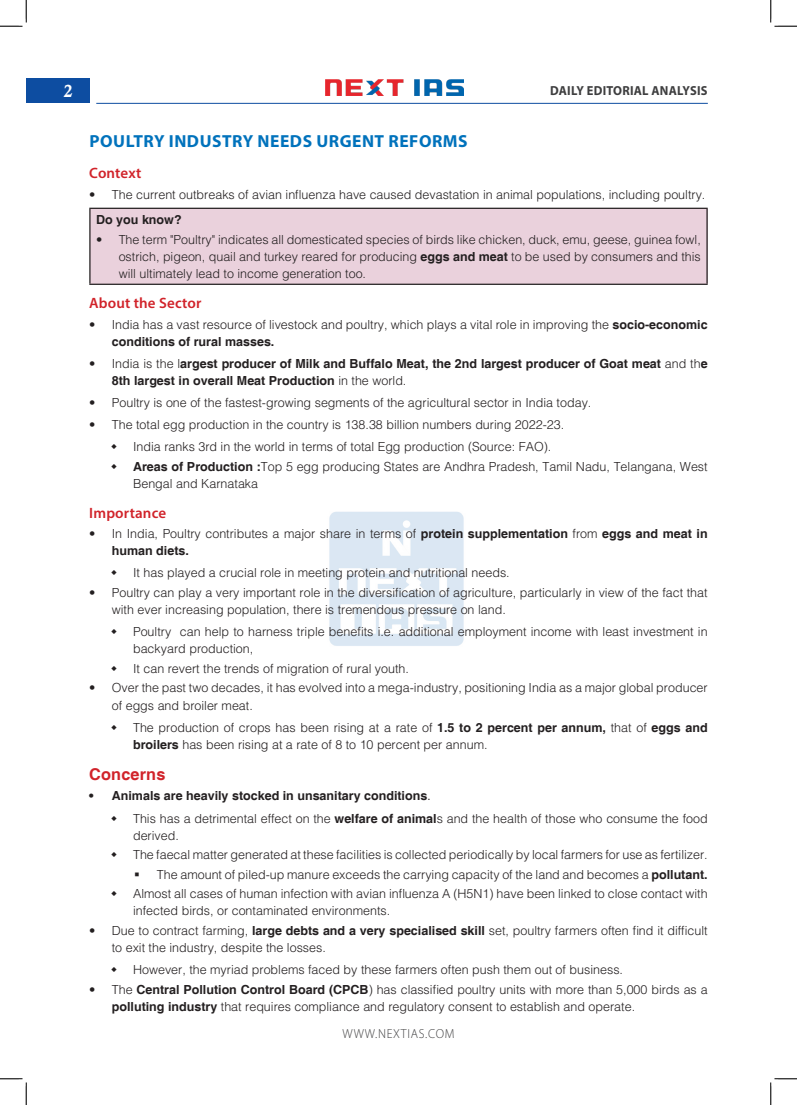
<style>
.page{position:relative;width:797px;height:1105px;background:#fff}
.page>*{position:absolute;margin:0;border:0;box-sizing:border-box;transform-origin:0 0}
.H-1{font:700 17.5px "Myriad Pro";letter-spacing:.03em;color:#0072bc}
.t1{font:17.5px "Calis MT Bol";color:#fff}
.H-2{font:700 16.25px "Helvetica";letter-spacing:.01em;color:#d1232a}
.H-2-2{font:600 15px "Myriad Pro";letter-spacing:.01em;color:#d1232a}
.t2{font:700 13.12px "Myriad Pro";letter-spacing:.02em;color:#3e3e3f;scale:.95 1}
.t3{font:300 13.12px "Myriad Pro";letter-spacing:.06em;color:#3e3e3f;scale:.95 1}
.t4{font:300 12.5px/17.1px "Helvetica";color:#231f20}
.body{font:700 12.5px/17.1px "Helvetica";color:#231f20}
.s1{font-weight:700}
.s2{font-weight:300}
.s3{font-family:"Times New Roman";font-weight:400}
</style>
<div class="page">
<div style="left:26px;top:79px;width:63px;height:24px;background:#0d4da1"></div>
<img style="left:325px;top:80px;width:138px;height:15px">
<hr style="left:96px;top:103px;width:611px;height:1px;background:#0d4da1">
<img style="left:329px;top:511px;width:135px;height:135px">
<div style="left:90px;top:208px;width:617px;height:76px;background:#ead1dc"></div>
<hr style="left:89px;top:208px;width:618px;height:1px;background:#231f20">
<hr style="left:89px;top:284px;width:618px;height:1px;background:#231f20">
<hr style="left:89px;top:209px;width:2px;height:75px;background:#231f20">
<hr style="left:706px;top:209px;width:1px;height:75px;background:#231f20">
<svg style="left:0;top:0;width:27px;height:27px"></svg>
<svg style="left:0;top:1078px;width:27px;height:27px"></svg>
<svg style="left:770px;top:0;width:27px;height:27px"></svg>
<svg style="left:770px;top:1078px;width:27px;height:27px"></svg>
<h1 class="t1" style="left:64px;top:81px;width:10px">2</h1>
<p class="t2" style="left:550px;top:82px;width:167px">DAILY EDITORIAL ANALYSIS</p>
<p class="H-1" style="left:89px;top:130px;width:380px">POULTRY INDUSTRY NEEDS URGENT REFORMS</p>
<p class="H-2-2" style="left:89px;top:163px;width:54px">Context</p>
<p class="t4" style="left:89px;top:186px;width:617px">• The current outbreaks of avian influenza have caused devastation in animal populations, including poultry.</p>
<p class="body" style="left:96px;top:211px;width:87px">Do you know?</p>
<p class="t4" style="left:119px;top:231px;width:583px;text-align:justify;text-indent:-22px">• The term "Poultry" indicates all domesticated species of birds like chicken, duck, emu, geese, guinea fowl, ostrich, pigeon, quail and turkey reared for producing <span class="s1">eggs and meat</span> to be used by consumers and this will ultimately lead to income generation too.</p>
<p class="H-2-2" style="left:89px;top:293px;width:114px">About the Sector</p>
<p class="t4" style="left:112px;top:316px;width:597px;text-indent:-22px">• India has a vast resource of livestock and poultry, which plays a vital role in improving the <span class="s1">socio-economic conditions of rural masses.</span></p>
<p class="body" style="left:112px;top:356px;width:597px;text-indent:-22px"><span class="s2">• India is the l</span>argest producer of Milk and Buffalo Meat, the 2nd largest producer of Goat meat <span class="s2">and th</span>e<br>8th largest in overall Meat Production <span class="s2">in the world.</span></p>
<p class="t4" style="left:89px;top:394px;width:503px">• Poultry is one of the fastest-growing segments of the agricultural sector in India today.</p>
<p class="t4" style="left:89px;top:416px;width:476px">• The total egg production in the country is 138.38 billion numbers during 2022-23.</p>
<p class="t4" style="left:133px;top:438px;width:420px">India ranks 3rd in the world in terms of total Egg production (Source: FAO).</p>
<p class="t4" style="left:133px;top:458px;width:576px"><span class="s1">Areas of Production :</span>Top 5 egg producing States are Andhra Pradesh, Tamil Nadu, Telangana, West<br>Bengal and Karnataka</p>
<p class="H-2-2" style="left:89px;top:503px;width:78px">Importance</p>
<p class="t4" style="left:112px;top:525px;width:597px;text-indent:-22px">• In India, Poultry contributes a major share in terms of <span class="s1">protein supplementation</span> from <span class="s1">eggs and meat in human diets.</span></p>
<p class="t4" style="left:133px;top:564px;width:378px">It has played a crucial role in meeting protein and nutritional needs.</p>
<p class="t4" style="left:112px;top:584px;width:597px;text-indent:-22px">• Poultry can play a very important role in the diversification of agriculture, particularly in view of the fact that with ever increasing population, there is tremendous pressure on land.</p>
<p class="t4" style="left:133px;top:623px;width:576px">Poultry can help to harness triple benefits i.e. additional employment income with least investment in backyard production,</p>
<p class="t4" style="left:133px;top:659px;width:277px">It can revert the trends of migration of rural youth.</p>
<p class="t4" style="left:112px;top:679px;width:597px;text-indent:-22px">• Over the past two decades, it has evolved into a mega-industry, positioning India as a major global producer of eggs and broiler meat.</p>
<p class="t4" style="left:133px;top:718px;width:576px">The production of crops has been rising at a rate of <span class="s1">1.5 to 2 percent per annum,</span> that of <span class="s1">eggs and broilers</span> has been rising at a rate of 8 to 10 percent per annum.</p>
<p class="H-2" style="left:89px;top:764px;width:78px">Concerns</p>
<p class="body" style="left:89px;top:788px;width:342px">• Animals are heavily stocked in unsanitary conditions<span class="s3">.</span></p>
<p class="t4" style="left:133px;top:809px;width:576px">This has a detrimental effect on the <span class="s1">welfare of animal</span>s and the health of those who consume the food derived.</p>
<p class="t4" style="left:133px;top:846px;width:576px">The faecal matter generated at these facilities is collected periodically by local farmers for use as fertilizer.</p>
<p class="t4" style="left:157px;top:865px;width:552px">The amount of piled-up manure exceeds the carrying capacity of the land and becomes a <span class="s1">pollutant.</span></p>
<p class="t4" style="left:133px;top:885px;width:576px">Almost all cases of human infection with avian influenza A (H5N1) have been linked to close contact with infected birds, or contaminated environments.</p>
<p class="t4" style="left:112px;top:922px;width:597px;text-indent:-22px">• Due to contract farming, <span class="s1">large debts and a very specialised skill</span> set, poultry farmers often find it difficult to exit the industry, despite the losses.</p>
<p class="t4" style="left:133px;top:961px;width:491px">However, the myriad problems faced by these farmers often push them out of business.</p>
<p class="t4" style="left:112px;top:980px;width:597px;text-indent:-22px">• The <span class="s1">Central Pollution Control Board (CPCB</span>) has classified poultry units with more than 5,000 birds as a <span class="s1">polluting industry</span> that requires compliance and regulatory consent to establish and operate.</p>
<p class="t3" style="left:342px;top:1026px;width:119px">WWW.NEXTIAS.COM</p>
</div>
